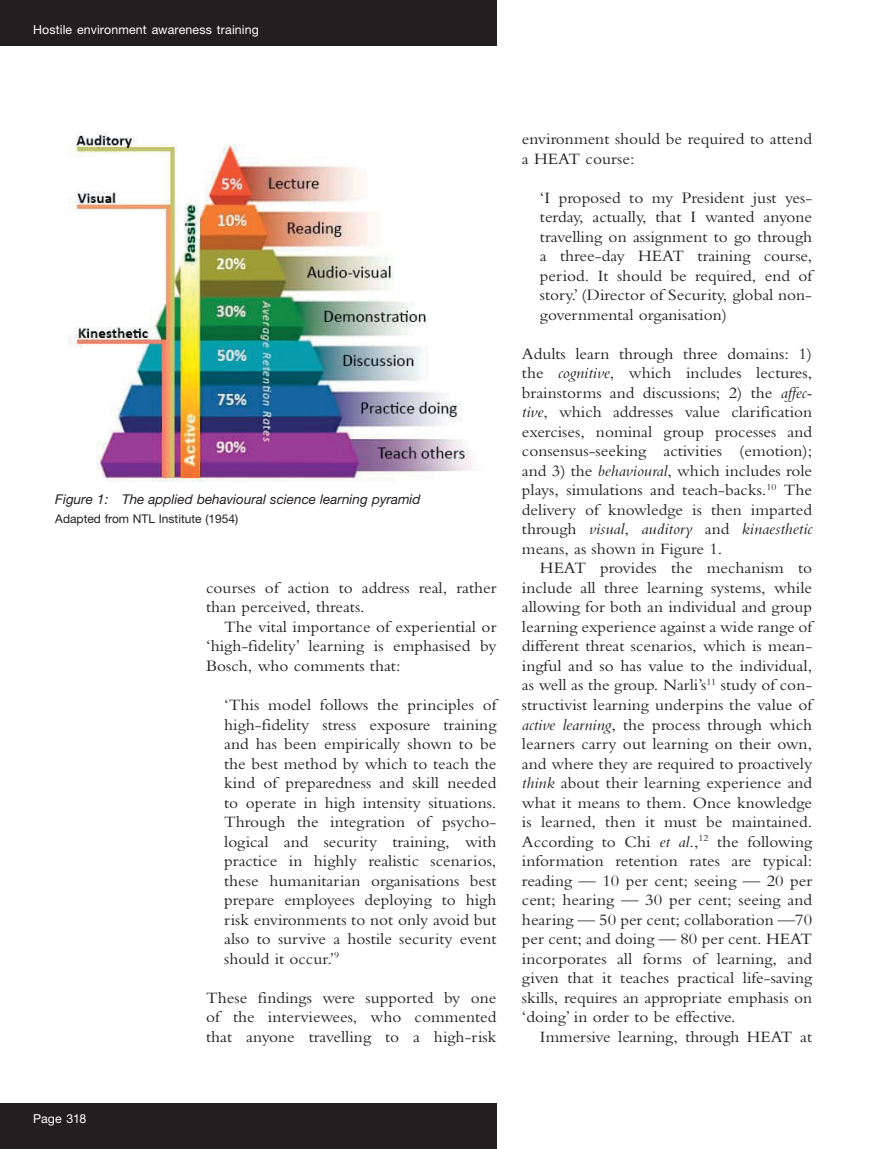
<style>
.page{position:relative;width:893px;height:1149px;background:#fff}
.page>*{position:absolute;margin:0;border:0;box-sizing:border-box;transform-origin:0 0}
.text_indent{font:16.5px/19.5px "Bembo MT Pro";color:#231f20;text-align:justify;scale:1.05 1}
.extract{font:16.5px/19.5px "Bembo MT Pro";color:#231f20;text-align:justify;scale:1.05 1}
.text_sp_ab{font:16.5px/19.5px "Bembo MT Pro";color:#231f20;text-align:justify;scale:1.05 1}
.text{font:16.5px/19.5px "Bembo MT Pro";color:#231f20;scale:1.05 1}
.text_indent-2{font:16.5px "Bembo MT Pro";color:#231f20;scale:1.04 1}
.captions{font:italic 13.5px "Helvetica Neue LT Pro";color:#231f20}
.t1{font:12.3px "Helvetica Neue LT Pro";letter-spacing:.01em;color:#fff}
.fig_source{font:12px "Helvetica Neue LT Pro";color:#231f20}
.s1{font-style:italic}
</style>
<div class="page">
<img style="left:69px;top:132px;width:403px;height:349px">
<div style="left:0;top:0;width:496px;height:46px;background:#231f20"></div>
<div style="left:0;top:1103px;width:496px;height:45px;background:#231f20"></div>
<p class="t1" style="left:33px;top:22px;width:227px">Hostile environment awareness training</p>
<p class="captions" style="left:55px;top:490px;width:367px">Figure 1: The applied behavioural science learning pyramid</p>
<p class="fig_source" style="left:55px;top:511px;width:184px">Adapted from NTL Institute (1954)</p>
<p class="text" style="left:206px;top:577px;width:278px">courses of action to address real, rather than perceived, threats.</p>
<p class="text_indent" style="left:206px;top:616px;width:278px;text-indent:18px">The vital importance of experiential or ‘high-fidelity’ learning is emphasised by Bosch, who comments that:</p>
<p class="extract" style="left:224px;top:694px;width:261px">‘This model follows the principles of high-fidelity stress exposure training and has been empirically shown to be the best method by which to teach the kind of preparedness and skill needed to operate in high intensity situations.<br>Through the integration of psycho&shy;logical and security training, with practice in highly realistic scenarios, these humanitarian organisations best prepare employees deploying to high risk environments to not only avoid but also to survive a hostile security event should it occur.’<sup>9</sup></p>
<p class="text_sp_ab" style="left:206px;top:987px;width:278px">These findings were supported by one of the interviewees, who commented that anyone travelling to a high-risk</p>
<p class="text_sp_ab" style="left:522px;top:129px;width:278px">environment should be required to attend a HEAT course:</p>
<p class="extract" style="left:540px;top:187px;width:261px">‘I proposed to my President just yes&shy;terday, actually, that I wanted anyone travelling on assignment to go through a three-day HEAT training course, period. It should be required, end of story.’ (Director of Security, global non&shy;governmental organisation)</p>
<p class="text_sp_ab" style="left:522px;top:343px;width:278px">Adults learn through three domains: 1) the <span class="s1">cognitive</span>, which includes lectures, brainstorms and discussions; 2) the <span class="s1">affec&shy;tive</span>, which addresses value clarification exercises, nominal group processes and consensus-seeking activities (emotion); and 3) the <span class="s1">behavioural</span>, which includes role plays, simulations and teach-backs.<sup>10</sup> The delivery of knowledge is then imparted through <span class="s1">visual</span>, <span class="s1">auditory</span> and <span class="s1">kinaesthetic </span>means, as shown in Figure 1.</p>
<p class="text_indent" style="left:522px;top:558px;width:278px;text-indent:18px">HEAT provides the mechanism to include all three learning systems, while allowing for both an individual and group learning experience against a wide range of different threat scenarios, which is mean&shy;ingful and so has value to the individual, as well as the group. Narli’s<sup>11</sup> study of con&shy;structivist learning underpins the value of <span class="s1">active learning</span>, the process through which learners carry out learning on their own, and where they are required to proactively <span class="s1">think</span> about their learning experience and what it means to them. Once knowledge is learned, then it must be maintained.<br>According to Chi <span class="s1">et al</span>.,<sup>12</sup> the following information retention rates are typical: reading — 10 per cent; seeing — 20 per cent; hearing — 30 per cent; seeing and hearing — 50 per cent; collaboration —70 per cent; and doing — 80 per cent. HEAT incorporates all forms of learning, and given that it teaches practical life-saving skills, requires an appropriate emphasis on ‘doing’ in order to be effective.</p>
<p class="text_indent-2" style="left:540px;top:1026px;width:263px">Immersive learning, through HEAT at</p>
<p class="t1" style="left:33px;top:1110px;width:55px">Page 318</p>
</div>
